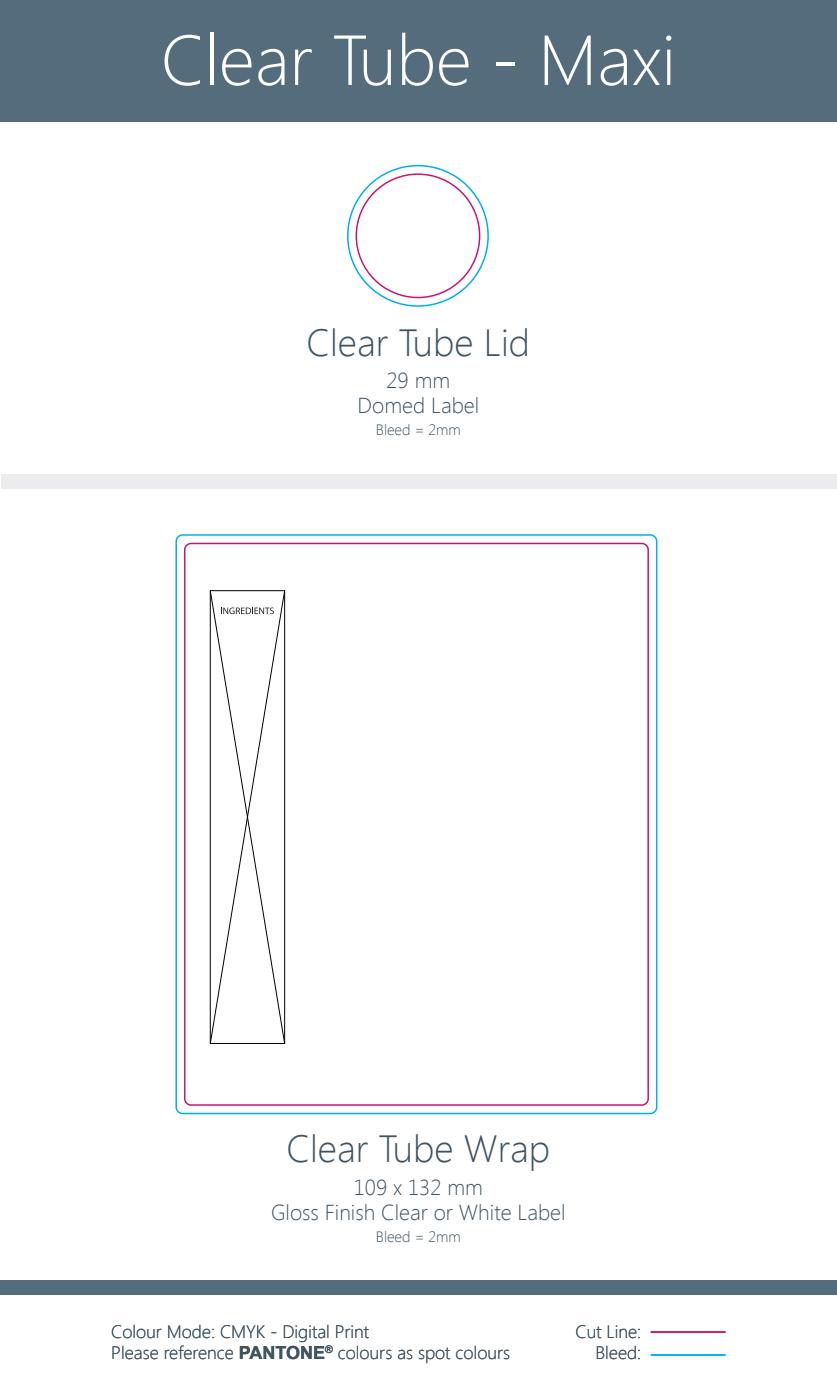
<style>
.page{position:relative;width:837px;height:1394px;background:#fff}
.page>*{position:absolute;margin:0;border:0;box-sizing:border-box;transform-origin:0 0}
.t1{font:300 70.5px "Segoe UI";color:#fff}
.t2{font:300 37.8px "Segoe UI";color:#405462}
.t3{font:300 21.6px/25px "Segoe UI";color:#405462;text-align:center}
.t4{font:300 18px/21.6px "Segoe UI";color:#405462}
.t5{font:300 15px "Segoe UI";color:#405462}
.s1{font-family:"Arial";font-weight:700}
</style>
<div class="page">
<div style="left:2px;top:474px;width:835px;height:15px;background:#ececee"></div>
<div style="left:0;top:1280px;width:837px;height:14px;background:#556c7d"></div>
<div style="left:184px;top:542px;width:465px;height:563px;border:2px solid #c9156b;border-radius:6px"></div>
<div style="left:356px;top:173px;width:124px;height:125px;border:2px solid #c9156b;border-radius:50%"></div>
<div style="left:175px;top:534px;width:482px;height:580px;border:2px solid #00aeef;border-radius:6px"></div>
<div style="left:1px;top:0;width:836px;height:121px;background:#556c7d"></div>
<hr style="left:651px;top:1331px;width:75px;height:1px;background:#c9156b">
<hr style="left:651px;top:1354px;width:75px;height:1px;background:#00aeef">
<svg style="left:209px;top:590px;width:77px;height:454px"></svg>
<h1 class="t1" style="left:161px;top:11px;width:517px">Clear Tube - Maxi</h1>
<h1 class="t1" style="left:313px;top:12px;width:212px">B s Tin</h1>
<h2 class="t2" style="left:307px;top:316px;width:225px">Clear Tube Lid</h2>
<p class="t3" style="left:358px;top:367px;width:123px">29 mm<br>Domed Label</p>
<p class="t5" style="left:376px;top:419px;width:87px">Bleed = 2mm</p>
<h2 class="t2" style="left:287px;top:1122px;width:265px">Clear Tube Wrap</h2>
<p class="t3" style="left:271px;top:1173px;width:296px">109 x 132 mm<br>Gloss Finish Clear or White Label</p>
<p class="t5" style="left:376px;top:1225px;width:87px">Bleed = 2mm</p>
<p class="t4" style="left:111px;top:1319px;width:400px">Colour Mode: CMYK - Digital Print<br>Please reference <span class="s1">PANTONE</span><sup>®</sup> colours as spot colours</p>
<p class="t4" style="left:576px;top:1319px;width:67px;text-align:right">Cut Line:<br>Bleed:</p>
</div>
